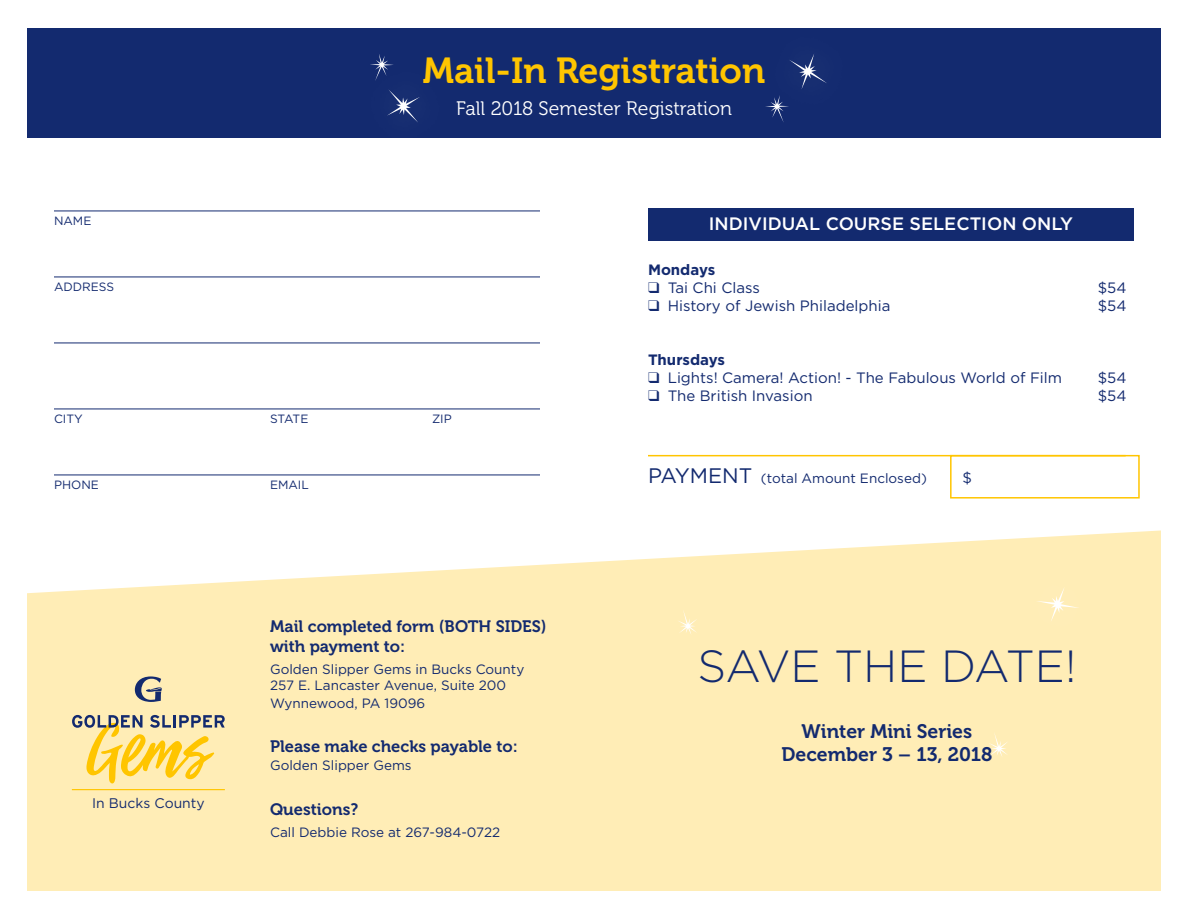
<style>
.page{position:relative;width:1188px;height:918px;background:#fff}
.page>*{position:absolute;margin:0;border:0;box-sizing:border-box;transform-origin:0 0}
.t1{font:300 45px "Gotham";letter-spacing:-.01em;color:#132a6f}
.t2{font:36px "Museo 700";color:#ffc500}
.t3{font:19.5px "Museo 700";color:#132a6f}
.t4{font:19.5px "Museo 300";color:#fff}
.t5{font:500 18px "Gotham";color:#fff}
.t6{font:16.5px/19.8px "Museo 700";color:#132a6f}
.t7{font:15px "Gotham";color:#132a6f}
.t8{font:700 15px "Gotham";color:#132a6f}
.t9{font:13.95px "Gotham";color:#132a6f}
.t10{font:13.5px "Gotham";color:#132a6f}
.t11{font:12px "Gotham";color:#132a6f}
.s1{font-size:21px}
</style>
<div class="page">
<hr style="left:54px;top:211px;width:486px;height:1px;background:#132a6f">
<hr style="left:54px;top:277px;width:486px;height:1px;background:#132a6f">
<hr style="left:54px;top:343px;width:486px;height:1px;background:#132a6f">
<hr style="left:54px;top:409px;width:486px;height:1px;background:#132a6f">
<hr style="left:54px;top:475px;width:486px;height:1px;background:#132a6f">
<svg style="left:27px;top:530px;width:1134px;height:361px;background:#ffeebc"></svg>
<div style="left:648px;top:208px;width:486px;height:32px;background:#132a6f"></div>
<div style="left:950px;top:455px;width:190px;height:44px;background:#fff;border:2px solid #ffc500"></div>
<hr style="left:648px;top:455px;width:478px;height:1px;background:#ffc500">
<hr style="left:72px;top:789px;width:153px;height:1px;background:#ffc500">
<svg style="left:135px;top:676px;width:27px;height:26px"></svg>
<svg style="left:72px;top:715px;width:153px;height:69px;background:#ebd385"></svg>
<div style="left:27px;top:28px;width:1134px;height:110px;background:#132a6f"></div>
<svg style="left:765px;top:54px;width:62px;height:68px"></svg>
<svg style="left:370px;top:54px;width:50px;height:69px"></svg>
<div style="left:985px;top:532px;width:146px;height:145px;background:#ffedb6"></div>
<svg style="left:988px;top:732px;width:21px;height:26px"></svg>
<svg style="left:677px;top:609px;width:21px;height:26px"></svg>
<p class="t11" style="left:54px;top:213px;width:39px">NAME</p>
<p class="t11" style="left:54px;top:279px;width:62px">ADDRESS</p>
<p class="t2" style="left:423px;top:51px;width:344px">Mail-In Registration</p>
<p class="t4" style="left:456px;top:97px;width:277px">Fall 2018 Semester Registration</p>
<p class="t5" style="left:709px;top:212px;width:366px">INDIVIDUAL COURSE SELECTION ONLY</p>
<p class="t8" style="left:648px;top:260px;width:69px">Mondays</p>
<p class="t7" style="left:648px;top:278px;width:113px">❑ Tai Chi Class</p>
<p class="t7" style="left:1098px;top:278px;width:30px">$54</p>
<p class="t7" style="left:648px;top:296px;width:244px">❑ History of Jewish Philadelphia</p>
<p class="t7" style="left:1098px;top:296px;width:30px">$54</p>
<p class="t8" style="left:648px;top:350px;width:79px">Thursdays</p>
<p class="t7" style="left:648px;top:368px;width:416px">❑ Lights! Camera! Action! - The Fabulous World of Film</p>
<p class="t7" style="left:1098px;top:368px;width:30px">$54</p>
<p class="t7" style="left:648px;top:386px;width:166px">❑ The British Invasion</p>
<p class="t7" style="left:1098px;top:386px;width:30px">$54</p>
<p class="t11" style="left:54px;top:411px;width:30px">CITY</p>
<p class="t11" style="left:270px;top:411px;width:40px">STATE</p>
<p class="t11" style="left:432px;top:411px;width:21px">ZIP</p>
<p class="t11" style="left:54px;top:477px;width:46px">PHONE</p>
<p class="t11" style="left:270px;top:477px;width:40px">EMAIL</p>
<p class="t9" style="left:92px;top:794px;width:114px">In Bucks County</p>
<p class="t6" style="left:270px;top:616px;width:278px">Mail completed form (BOTH SIDES) with payment to:</p>
<p class="t10" style="left:270px;top:660px;width:256px">Golden Slipper Gems in Bucks County</p>
<p class="t10" style="left:270px;top:677px;width:238px">257 E. Lancaster Avenue, Suite 200</p>
<p class="t10" style="left:270px;top:695px;width:157px">Wynnewood, PA 19096</p>
<p class="t6" style="left:270px;top:737px;width:249px">Please make checks payable to:</p>
<p class="t10" style="left:270px;top:757px;width:143px">Golden Slipper Gems</p>
<p class="t6" style="left:270px;top:800px;width:90px">Questions?</p>
<p class="t10" style="left:270px;top:824px;width:232px">Call Debbie Rose at 267-984-0722</p>
<p class="t10" style="left:648px;top:470px;width:280px"><span class="s1">PAYMENT</span> (total Amount Enclosed)</p>
<p class="t7" style="left:962px;top:468px;width:11px">$</p>
<p class="t1" style="left:698px;top:637px;width:380px">SAVE THE DATE!</p>
<p class="t3" style="left:802px;top:720px;width:172px">Winter Mini Series</p>
<p class="t3" style="left:782px;top:744px;width:212px">December 3 – 13, 2018</p>
</div>
